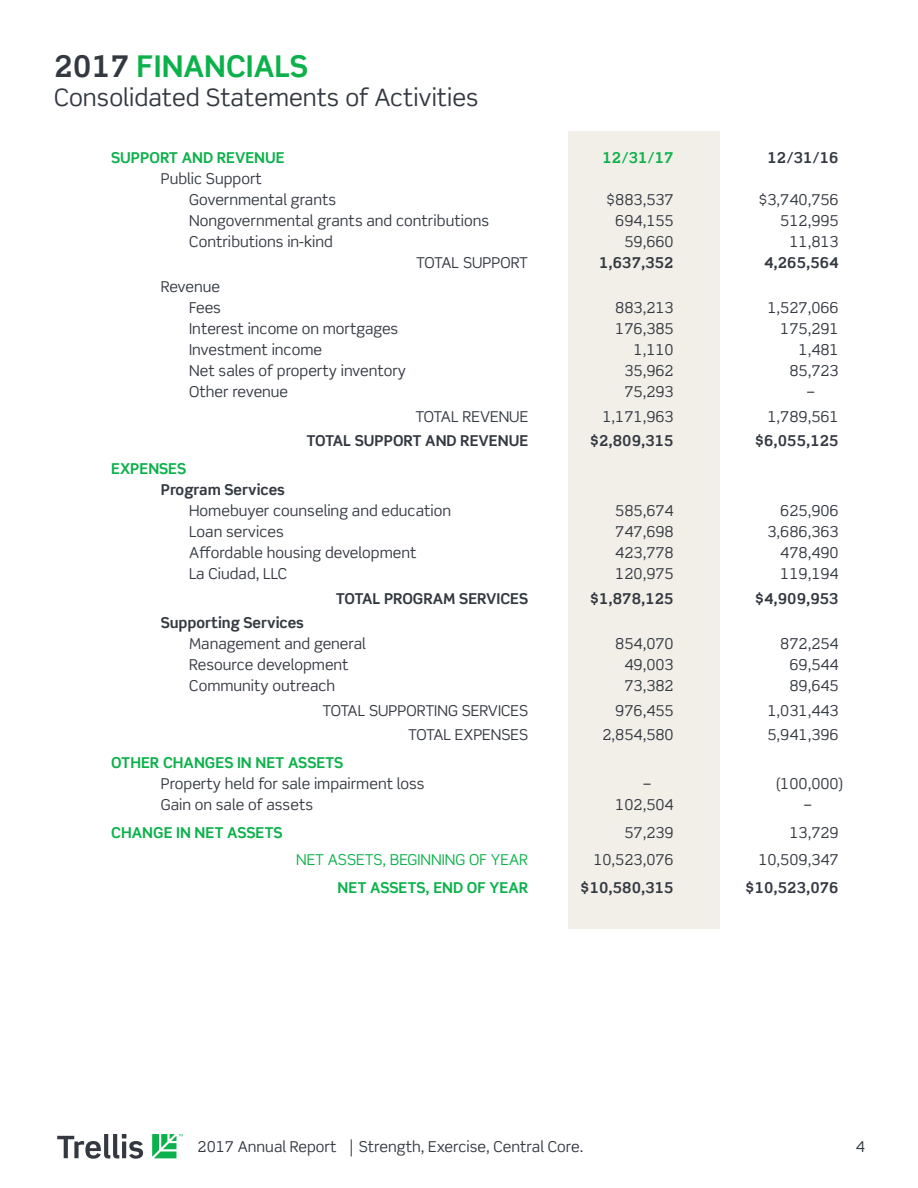
<style>
.page{position:relative;width:918px;height:1188px;background:#fff}
.page>*{position:absolute;margin:0;border:0;box-sizing:border-box;transform-origin:0 0}
.t1{font:700 30px "Scene Std";color:#0cb14b}
.t2{font:24px "Scene Std";color:#343941}
.t3{font:15px/21px "Scene Std";color:#343941}
.t4{font:700 15px "Scene Std";color:#343941}
.t5{font:700 15px "Scene Std";color:#0cb14b}
.t6{font:15px "Scene Std";color:#0cb14b}
.s1{color:#343941}
</style>
<div class="page">
<svg style="left:57px;top:1134px;width:86px;height:25px"></svg>
<svg style="left:152px;top:1134px;width:31px;height:24px"></svg>
<svg style="left:351px;top:1139px;width:1px;height:17px"></svg>
<div style="left:568px;top:132px;width:151px;height:797px;background:#f2efe8"></div>
<h1 class="t1" style="left:54px;top:52px;width:256px"><span class="s1">2017</span> FINANCIALS</h1>
<h2 class="t2" style="left:54px;top:86px;width:426px">Consolidated Statements of Activities</h2>
<p class="t5" style="left:111px;top:150px;width:175px">SUPPORT AND REVENUE</p>
<p class="t5" style="left:603px;top:150px;width:73px">12/31/17</p>
<p class="t4" style="left:768px;top:150px;width:73px">12/31/16</p>
<p class="t3" style="left:189px;top:169px;width:149px;text-indent:-28px">Public Support<br>Governmental grants</p>
<p class="t3" style="left:606px;top:190px;width:69px">$883,537</p>
<p class="t3" style="left:758px;top:190px;width:82px">$3,740,756</p>
<p class="t3" style="left:189px;top:211px;width:301px">Nongovernmental grants and contributions</p>
<p class="t3" style="left:615px;top:211px;width:60px">694,155</p>
<p class="t3" style="left:780px;top:211px;width:60px">512,995</p>
<p class="t3" style="left:189px;top:232px;width:145px">Contributions in-kind</p>
<p class="t3" style="left:624px;top:232px;width:51px">59,660</p>
<p class="t3" style="left:789px;top:232px;width:51px">11,813</p>
<p class="t3" style="left:416px;top:253px;width:113px">TOTAL SUPPORT</p>
<p class="t4" style="left:599px;top:255px;width:76px">1,637,352</p>
<p class="t4" style="left:764px;top:255px;width:76px">4,265,564</p>
<p class="t3" style="left:161px;top:277px;width:62px;text-align:right">Revenue<br>Fees</p>
<p class="t3" style="left:615px;top:298px;width:60px">883,213</p>
<p class="t3" style="left:767px;top:298px;width:73px">1,527,066</p>
<p class="t3" style="left:189px;top:319px;width:211px">Interest income on mortgages</p>
<p class="t3" style="left:615px;top:319px;width:60px">176,385</p>
<p class="t3" style="left:780px;top:319px;width:60px">175,291</p>
<p class="t3" style="left:189px;top:340px;width:134px">Investment income</p>
<p class="t3" style="left:634px;top:340px;width:42px">1,110</p>
<p class="t3" style="left:799px;top:340px;width:42px">1,481</p>
<p class="t3" style="left:189px;top:361px;width:218px">Net sales of property inventory</p>
<p class="t3" style="left:624px;top:361px;width:51px">35,962</p>
<p class="t3" style="left:789px;top:361px;width:51px">85,723</p>
<p class="t3" style="left:189px;top:382px;width:101px">Other revenue</p>
<p class="t3" style="left:624px;top:382px;width:51px">75,293</p>
<p class="t3" style="left:807px;top:382px;width:10px">–</p>
<p class="t3" style="left:416px;top:407px;width:114px">TOTAL REVENUE</p>
<p class="t3" style="left:602px;top:407px;width:73px">1,171,963</p>
<p class="t3" style="left:767px;top:407px;width:73px">1,789,561</p>
<p class="t4" style="left:307px;top:434px;width:223px">TOTAL SUPPORT AND REVENUE</p>
<p class="t4" style="left:590px;top:434px;width:86px">$2,809,315</p>
<p class="t4" style="left:755px;top:434px;width:86px">$6,055,125</p>
<p class="t5" style="left:111px;top:461px;width:76px">EXPENSES</p>
<p class="t4" style="left:161px;top:482px;width:126px">Program Services</p>
<p class="t3" style="left:189px;top:501px;width:263px">Homebuyer counseling and education</p>
<p class="t3" style="left:615px;top:501px;width:60px">585,674</p>
<p class="t3" style="left:780px;top:501px;width:60px">625,906</p>
<p class="t3" style="left:189px;top:522px;width:96px">Loan services</p>
<p class="t3" style="left:615px;top:522px;width:60px">747,698</p>
<p class="t3" style="left:767px;top:522px;width:73px">3,686,363</p>
<p class="t3" style="left:189px;top:543px;width:229px">Affordable housing development</p>
<p class="t3" style="left:615px;top:543px;width:60px">423,778</p>
<p class="t3" style="left:780px;top:543px;width:60px">478,490</p>
<p class="t3" style="left:189px;top:564px;width:100px">La Ciudad, LLC</p>
<p class="t3" style="left:615px;top:564px;width:60px">120,975</p>
<p class="t3" style="left:780px;top:564px;width:60px">119,194</p>
<p class="t4" style="left:336px;top:591px;width:194px">TOTAL PROGRAM SERVICES</p>
<p class="t4" style="left:590px;top:591px;width:86px">$1,878,125</p>
<p class="t4" style="left:755px;top:591px;width:86px">$4,909,953</p>
<p class="t4" style="left:161px;top:615px;width:145px">Supporting Services</p>
<p class="t3" style="left:189px;top:634px;width:178px">Management and general</p>
<p class="t3" style="left:615px;top:634px;width:60px">854,070</p>
<p class="t3" style="left:780px;top:634px;width:60px">872,254</p>
<p class="t3" style="left:189px;top:655px;width:161px">Resource development</p>
<p class="t3" style="left:624px;top:655px;width:51px">49,003</p>
<p class="t3" style="left:789px;top:655px;width:51px">69,544</p>
<p class="t3" style="left:189px;top:676px;width:147px">Community outreach</p>
<p class="t3" style="left:624px;top:676px;width:51px">73,382</p>
<p class="t3" style="left:789px;top:676px;width:51px">89,645</p>
<p class="t3" style="left:322px;top:701px;width:207px">TOTAL SUPPORTING SERVICES</p>
<p class="t3" style="left:615px;top:701px;width:60px">976,455</p>
<p class="t3" style="left:767px;top:701px;width:73px">1,031,443</p>
<p class="t3" style="left:408px;top:725px;width:122px">TOTAL EXPENSES</p>
<p class="t3" style="left:602px;top:725px;width:73px">2,854,580</p>
<p class="t3" style="left:767px;top:725px;width:73px">5,941,396</p>
<p class="t5" style="left:111px;top:755px;width:234px">OTHER CHANGES IN NET ASSETS</p>
<p class="t3" style="left:161px;top:774px;width:266px">Property held for sale impairment loss</p>
<p class="t3" style="left:643px;top:774px;width:10px">–</p>
<p class="t3" style="left:776px;top:774px;width:69px">(100,000)</p>
<p class="t3" style="left:161px;top:795px;width:154px">Gain on sale of assets</p>
<p class="t3" style="left:615px;top:795px;width:60px">102,504</p>
<p class="t3" style="left:804px;top:795px;width:10px">–</p>
<p class="t5" style="left:111px;top:825px;width:173px">CHANGE IN NET ASSETS</p>
<p class="t3" style="left:624px;top:823px;width:51px">57,239</p>
<p class="t3" style="left:789px;top:823px;width:51px">13,729</p>
<p class="t6" style="left:296px;top:853px;width:234px">NET ASSETS, BEGINNING OF YEAR</p>
<p class="t3" style="left:593px;top:850px;width:82px">10,523,076</p>
<p class="t3" style="left:758px;top:850px;width:82px">10,509,347</p>
<p class="t5" style="left:338px;top:880px;width:192px">NET ASSETS, END OF YEAR</p>
<p class="t4" style="left:580px;top:880px;width:95px">$10,580,315</p>
<p class="t4" style="left:745px;top:880px;width:95px">$10,523,076</p>
<p class="t3" style="left:198px;top:1137px;width:140px">2017 Annual Report</p>
<p class="t3" style="left:359px;top:1137px;width:226px">Strength, Exercise, Central Core.</p>
<p class="t3" style="left:856px;top:1137px;width:11px">4</p>
</div>
